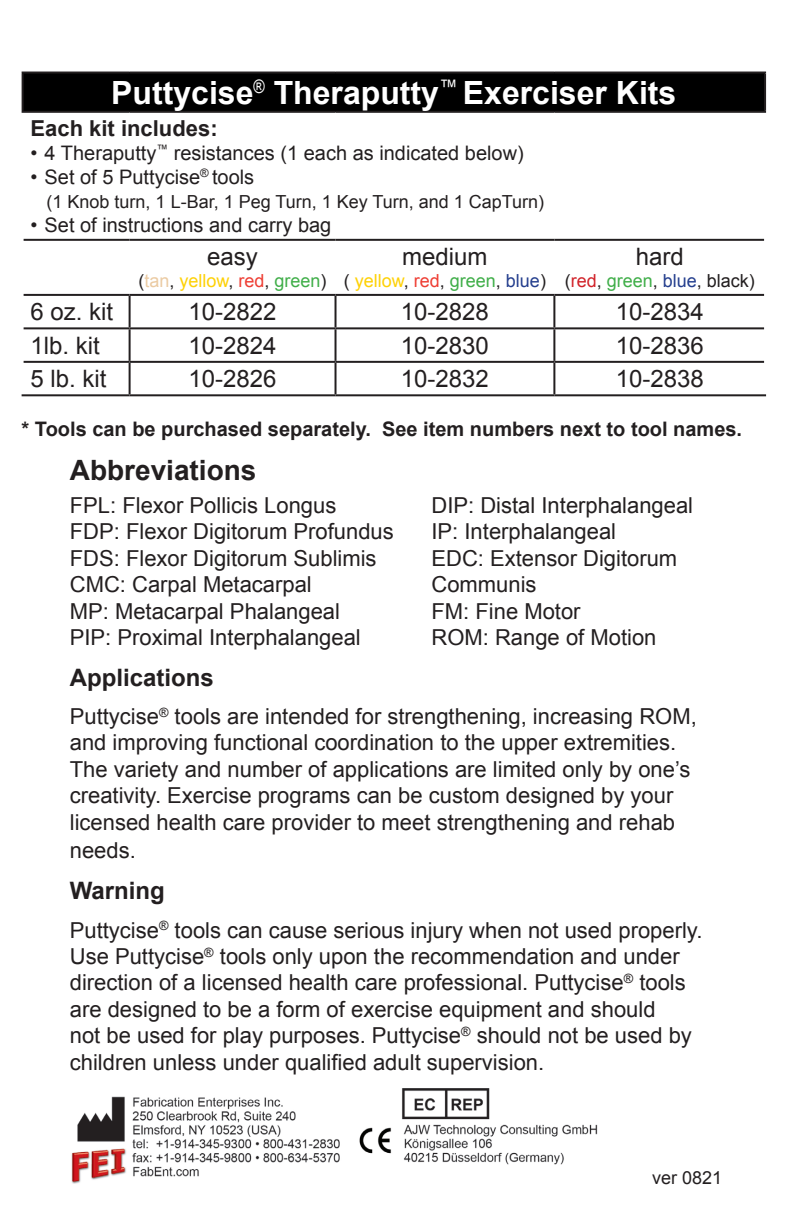
<style>
.page{position:relative;width:792px;height:1224px;background:#fff}
.page>*{position:absolute;margin:0;border:0;box-sizing:border-box;transform-origin:0 0}
.t1{font:700 32px "Arial";color:#fff}
.t2{font:700 28px "Arial";color:#231f20}
.t3{font:24px "Arial";color:#231f20}
.t4{font:700 24px "Arial";color:#231f20}
.t5{font:22px/26.4px "Arial";color:#231f20}
.t6{font:700 22px "Arial";color:#231f20}
.t7{font:20px "Arial";color:#231f20}
.t8{font:700 20px "Arial";color:#231f20}
.t9{font:18px "Arial";color:#231f20}
.t10{font:18px "Arial";color:#fed105}
.s1{color:#231f20}
.s2{color:#ebcba3}
.s3{color:#ee3e34}
.s4{color:#40ae49}
.s5{color:#253f8e}
.s6{color:#d1232a}
</style>
<div class="page">
<div style="left:23px;top:73px;width:742px;height:39px;background:#000"></div>
<hr style="left:22px;top:72px;width:108px;height:2px;background:#231f20">
<hr style="left:22px;top:74px;width:2px;height:37px;background:#231f20">
<hr style="left:130px;top:72px;width:206px;height:2px;background:#231f20">
<hr style="left:336px;top:72px;width:218px;height:2px;background:#231f20">
<hr style="left:554px;top:72px;width:212px;height:2px;background:#231f20">
<hr style="left:764px;top:74px;width:2px;height:37px;background:#231f20">
<hr style="left:22px;top:111px;width:108px;height:2px;background:#231f20">
<hr style="left:130px;top:111px;width:206px;height:2px;background:#231f20">
<hr style="left:336px;top:111px;width:218px;height:2px;background:#231f20">
<hr style="left:554px;top:111px;width:212px;height:2px;background:#231f20">
<hr style="left:24px;top:239px;width:106px;height:2px;background:#231f20">
<hr style="left:130px;top:239px;width:206px;height:2px;background:#231f20">
<hr style="left:336px;top:239px;width:218px;height:2px;background:#231f20">
<hr style="left:554px;top:239px;width:210px;height:2px;background:#231f20">
<hr style="left:24px;top:294px;width:106px;height:2px;background:#231f20">
<hr style="left:554px;top:294px;width:210px;height:2px;background:#231f20">
<hr style="left:24px;top:327px;width:106px;height:2px;background:#231f20">
<hr style="left:554px;top:327px;width:210px;height:2px;background:#231f20">
<hr style="left:24px;top:361px;width:106px;height:2px;background:#231f20">
<hr style="left:554px;top:361px;width:210px;height:2px;background:#231f20">
<hr style="left:22px;top:394px;width:108px;height:2px;background:#231f20">
<hr style="left:554px;top:394px;width:212px;height:2px;background:#231f20">
<hr style="left:130px;top:294px;width:206px;height:2px;background:#231f20">
<hr style="left:129px;top:296px;width:2px;height:31px;background:#231f20">
<hr style="left:336px;top:294px;width:218px;height:2px;background:#231f20">
<hr style="left:335px;top:296px;width:2px;height:31px;background:#231f20">
<hr style="left:553px;top:296px;width:2px;height:31px;background:#231f20">
<hr style="left:130px;top:327px;width:206px;height:2px;background:#231f20">
<hr style="left:129px;top:329px;width:2px;height:32px;background:#231f20">
<hr style="left:336px;top:327px;width:218px;height:2px;background:#231f20">
<hr style="left:335px;top:329px;width:2px;height:32px;background:#231f20">
<hr style="left:553px;top:329px;width:2px;height:32px;background:#231f20">
<hr style="left:130px;top:361px;width:206px;height:2px;background:#231f20">
<hr style="left:129px;top:363px;width:2px;height:31px;background:#231f20">
<hr style="left:336px;top:361px;width:218px;height:2px;background:#231f20">
<hr style="left:335px;top:363px;width:2px;height:31px;background:#231f20">
<hr style="left:553px;top:363px;width:2px;height:31px;background:#231f20">
<hr style="left:130px;top:394px;width:206px;height:2px;background:#231f20">
<hr style="left:336px;top:394px;width:218px;height:2px;background:#231f20">
<img style="left:71px;top:1089px;width:527px;height:95px">
<p class="t1" style="left:111px;top:71px;width:567px">Puttycise<sup>®</sup> Theraputty<sup>™</sup> Exerciser Kits</p>
<p class="t6" style="left:31px;top:113px;width:189px">Each kit includes:</p>
<p class="t7" style="left:31px;top:140px;width:495px">• 4 Theraputty<sup>™</sup> resistances (1 each as indicated below)</p>
<p class="t7" style="left:31px;top:164px;width:225px">• Set of 5 Puttycise<sup>®</sup> tools</p>
<p class="t9" style="left:47px;top:190px;width:499px">(1 Knob turn, 1 L-Bar, 1 Peg Turn, 1 Key Turn, and 1 CapTurn)</p>
<p class="t7" style="left:31px;top:212px;width:302px">• Set of instructions and carry bag</p>
<p class="t3" style="left:207px;top:241px;width:52px">easy</p>
<p class="t10" style="left:139px;top:269px;width:190px"><span class="s1">(</span><span class="s2">tan</span><span class="s1">,</span> yellow<span class="s1">,</span> <span class="s3">red</span><span class="s1">,</span> <span class="s4">green</span><span class="s1">)</span></p>
<p class="t3" style="left:402px;top:241px;width:87px">medium</p>
<p class="t10" style="left:344px;top:269px;width:204px"><span class="s1">(</span> yellow<span class="s1">,</span> <span class="s3">red</span><span class="s1">,</span> <span class="s4">green</span><span class="s1">,</span> <span class="s5">blue</span><span class="s1">)</span></p>
<p class="t3" style="left:636px;top:241px;width:50px">hard</p>
<p class="t9" style="left:565px;top:269px;width:192px">(<span class="s6">red</span>, <span class="s4">green</span>, <span class="s5">blue</span>, black)</p>
<p class="t3" style="left:31px;top:296px;width:84px">6 oz. kit</p>
<p class="t3" style="left:189px;top:296px;width:90px">10-2822</p>
<p class="t3" style="left:401px;top:296px;width:90px">10-2828</p>
<p class="t3" style="left:616px;top:296px;width:90px">10-2834</p>
<p class="t3" style="left:31px;top:330px;width:71px">1lb. kit</p>
<p class="t3" style="left:189px;top:330px;width:90px">10-2824</p>
<p class="t3" style="left:401px;top:330px;width:90px">10-2830</p>
<p class="t3" style="left:616px;top:330px;width:90px">10-2836</p>
<p class="t3" style="left:31px;top:363px;width:78px">5 lb. kit</p>
<p class="t3" style="left:189px;top:363px;width:90px">10-2826</p>
<p class="t3" style="left:401px;top:363px;width:90px">10-2832</p>
<p class="t3" style="left:616px;top:363px;width:90px">10-2838</p>
<p class="t8" style="left:22px;top:416px;width:722px">* Tools can be purchased separately. See item numbers next to tool names.</p>
<p class="t2" style="left:70px;top:451px;width:188px">Abbreviations</p>
<p class="t5" style="left:70px;top:492px;width:268px">FPL: Flexor Pollicis Longus</p>
<p class="t5" style="left:70px;top:519px;width:325px">FDP: Flexor Digitorum Profundus</p>
<p class="t5" style="left:70px;top:545px;width:308px">FDS: Flexor Digitorum Sublimis</p>
<p class="t5" style="left:70px;top:572px;width:244px">CMC: Carpal Metacarpal</p>
<p class="t5" style="left:70px;top:598px;width:272px">MP: Metacarpal Phalangeal</p>
<p class="t5" style="left:70px;top:624px;width:293px">PIP: Proximal Interphalangeal</p>
<p class="t5" style="left:432px;top:492px;width:263px">DIP: Distal Interphalangeal</p>
<p class="t5" style="left:432px;top:519px;width:186px">IP: Interphalangeal</p>
<p class="t5" style="left:432px;top:545px;width:247px">EDC: Extensor Digitorum<br>Communis</p>
<p class="t5" style="left:432px;top:598px;width:151px">FM: Fine Motor</p>
<p class="t5" style="left:432px;top:624px;width:226px">ROM: Range of Motion</p>
<p class="t4" style="left:70px;top:661px;width:146px">Applications</p>
<p class="t5" style="left:70px;top:703px;width:628px">Puttycise<sup>®</sup> tools are intended for strengthening, increasing ROM, and improving functional coordination to the upper extremities.<br>The variety and number of applications are limited only by one’s creativity. Exercise programs can be custom designed by your licensed health care provider to meet strengthening and rehab</p>
<p class="t5" style="left:70px;top:838px;width:68px">needs.</p>
<p class="t4" style="left:70px;top:875px;width:97px">Warning</p>
<p class="t5" style="left:70px;top:917px;width:634px">Puttycise<sup>®</sup> tools can cause serious injury when not used properly.<br>Use Puttycise<sup>®</sup> tools only upon the recommendation and under direction of a licensed health care professional. Puttycise<sup>®</sup> tools are designed to be a form of exercise equipment and should<br>not be used for play purposes. Puttycise<sup>®</sup> should not be used by children unless under qualified adult supervision.</p>
<p class="t9" style="left:652px;top:1166px;width:72px">ver 0821</p>
</div>
